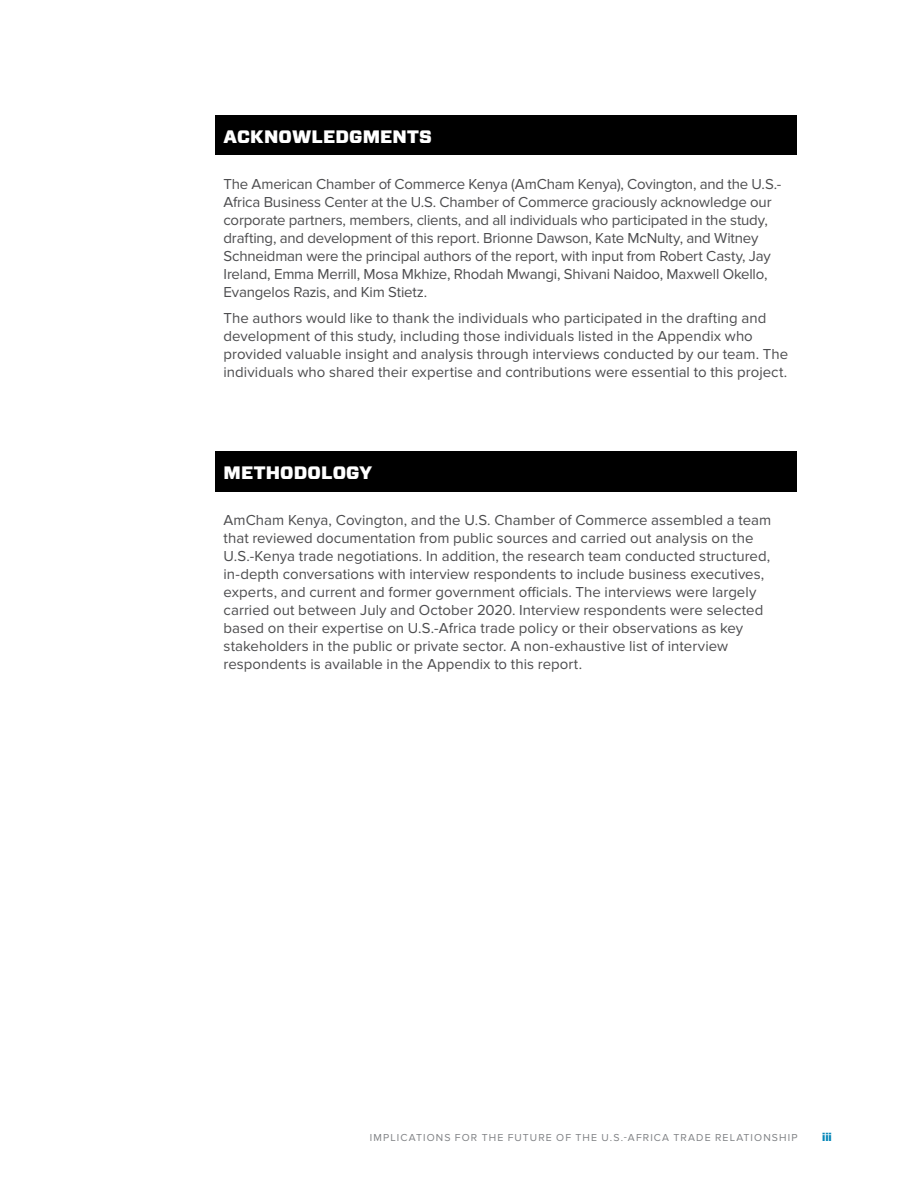
<style>
.page{position:relative;width:918px;height:1188px;background:#fff}
.page>*{position:absolute;margin:0;border:0;box-sizing:border-box;transform-origin:0 0}
.t1{font:900 18px "Forza";letter-spacing:.01em;color:#fff}
.t2{font:15px/18px "Proxima Nova";color:#4d4d4f}
.t3{font:10.5px "Proxima Nova";letter-spacing:.105em;color:#808285}
.t4{font:900 10.5px "Forza";color:#0687b9}
</style>
<div class="page">
<div style="left:215px;top:116px;width:581px;height:39px;background:#000"></div>
<div style="left:215px;top:451px;width:581px;height:40px;background:#000"></div>
<p class="t1" style="left:224px;top:124px;width:210px">ACKNOWLEDGMENTS</p>
<p class="t2" style="left:224px;top:175px;width:559px">The American Chamber of Commerce Kenya (AmCham Kenya), Covington, and the U.S.- Africa Business Center at the U.S. Chamber of Commerce graciously acknowledge our corporate partners, members, clients, and all individuals who participated in the study, drafting, and development of this report. Brionne Dawson, Kate McNulty, and Witney Schneidman were the principal authors of the report, with input from Robert Casty, Jay Ireland, Emma Merrill, Mosa Mkhize, Rhodah Mwangi, Shivani Naidoo, Maxwell Okello, Evangelos Razis, and Kim Stietz.</p>
<p class="t2" style="left:224px;top:309px;width:566px">The authors would like to thank the individuals who participated in the drafting and development of this study, including those individuals listed in the Appendix who provided valuable insight and analysis through interviews conducted by our team. The individuals who shared their expertise and contributions were essential to this project.</p>
<p class="t1" style="left:224px;top:461px;width:150px">METHODOLOGY</p>
<p class="t2" style="left:224px;top:511px;width:549px">AmCham Kenya, Covington, and the U.S. Chamber of Commerce assembled a team that reviewed documentation from public sources and carried out analysis on the U.S.-Kenya trade negotiations. In addition, the research team conducted structured, in-depth conversations with interview respondents to include business executives, experts, and current and former government officials. The interviews were largely carried out between July and October 2020. Interview respondents were selected based on their expertise on U.S.-Africa trade policy or their observations as key stakeholders in the public or private sector. A non-exhaustive list of interview respondents is available in the Appendix to this report.</p>
<p class="t3" style="left:370px;top:1131px;width:429px">IMPLICATIONS FOR THE FUTURE OF THE U.S.-AFRICA TRADE RELATIONSHIP</p>
<p class="t4" style="left:822px;top:1130px;width:11px">iii</p>
</div>
